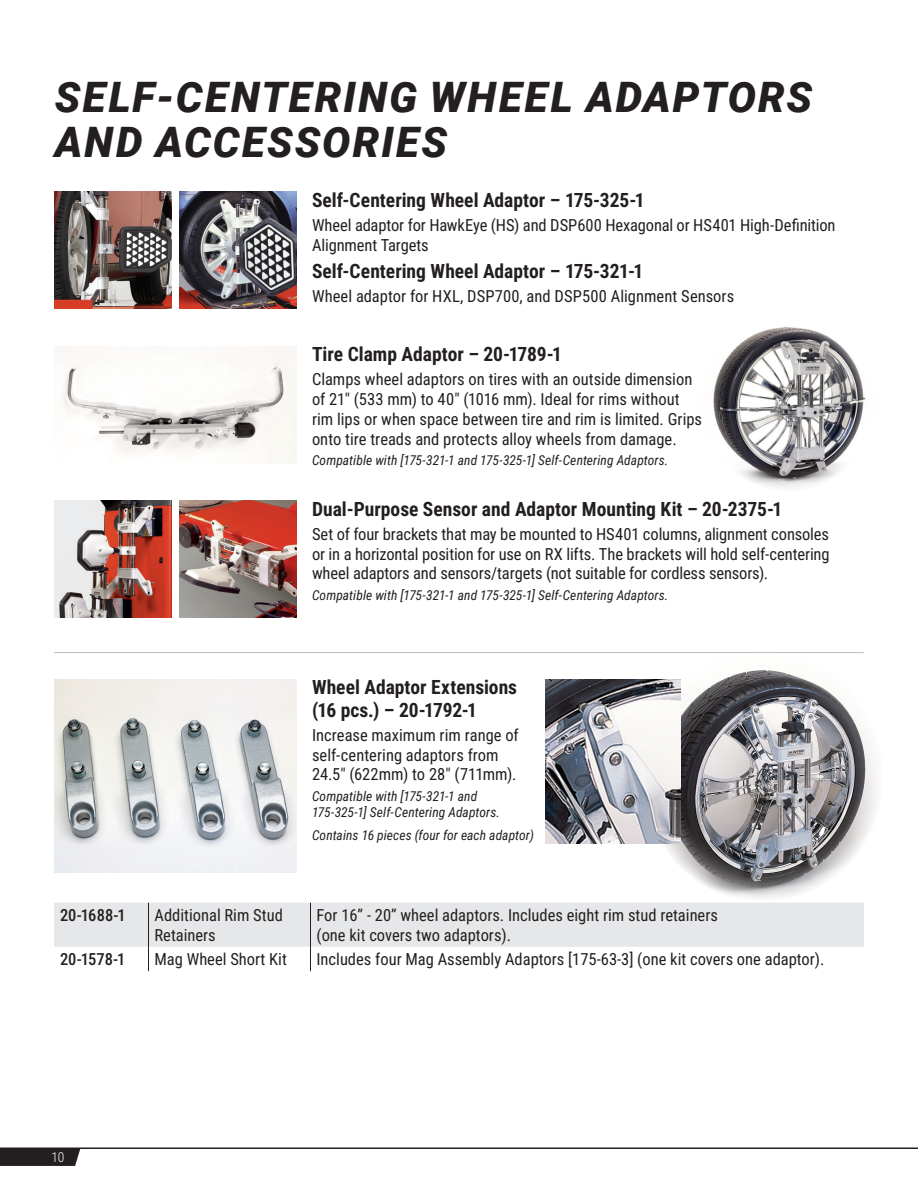
<style>
.page{position:relative;width:918px;height:1188px;background:#fff}
.page>*{position:absolute;margin:0;border:0;box-sizing:border-box;transform-origin:0 0}
.t1{font:italic 900 42px/45px "Roboto";letter-spacing:.045em;color:#231f20}
.DS2_2_3_-_Sub-Heading__Item_Name{font:700 19.5px/22.5px "Roboto Condensed";color:#231f20}
.DS2_3_1_-_Body_Feature_text__11pt__conde{font:16.5px/19.8px "Roboto Condensed";color:#231f20}
.DS2_6_5_-_Specs___Values__table{font:16.5px/19.8px "Roboto Condensed";color:#231f20}
.DS2_6_4_-_Specs___Descriptions__table{font:500 16.5px "Roboto Condensed";color:#231f20}
.DS2_6_0_-_caption__general{font:italic 13.5px/16.2px "Roboto Condensed";letter-spacing:.01em;color:#231f20}
.t2{font:300 13.5px "Roboto Condensed";color:#fff}
</style>
<div class="page">
<hr style="left:0;top:1148px;width:918px;height:1px;background:#231f20">
<svg style="left:0;top:1149px;width:80px;height:17px"></svg>
<img style="left:713px;top:326px;width:153px;height:162px">
<img style="left:54px;top:679px;width:243px;height:194px">
<img style="left:665px;top:670px;width:212px;height:228px">
<img style="left:546px;top:679px;width:135px;height:165px">
<img style="left:54px;top:346px;width:243px;height:117px">
<img style="left:54px;top:501px;width:117px;height:117px">
<img style="left:180px;top:501px;width:117px;height:117px">
<svg style="left:54px;top:903px;width:810px;height:68px"></svg>
<hr style="left:54px;top:652px;width:810px;height:1px;background:#bcbdc0">
<img style="left:180px;top:192px;width:117px;height:117px">
<img style="left:54px;top:192px;width:117px;height:117px">
<p class="t1" style="left:55px;top:74px;width:759px">SELF-CENTERING WHEEL ADAPTORS<br>AND ACCESSORIES</p>
<p class="DS2_2_3_-_Sub-Heading__Item_Name" style="left:312px;top:188px;width:334px">Self-Centering Wheel Adaptor – 175-325-1</p>
<p class="DS2_3_1_-_Body_Feature_text__11pt__conde" style="left:312px;top:215px;width:525px">Wheel adaptor for HawkEye (HS) and DSP600 Hexagonal or HS401 High-Definition<br>Alignment Targets</p>
<p class="DS2_2_3_-_Sub-Heading__Item_Name" style="left:312px;top:259px;width:333px">Self-Centering Wheel Adaptor – 175-321-1</p>
<p class="DS2_3_1_-_Body_Feature_text__11pt__conde" style="left:312px;top:286px;width:424px">Wheel adaptor for HXL, DSP700, and DSP500 Alignment Sensors</p>
<p class="DS2_2_3_-_Sub-Heading__Item_Name" style="left:312px;top:342px;width:252px">Tire Clamp Adaptor – 20-1789-1</p>
<p class="DS2_3_1_-_Body_Feature_text__11pt__conde" style="left:312px;top:369px;width:392px">Clamps wheel adaptors on tires with an outside dimension of 21" (533 mm) to 40" (1016 mm). Ideal for rims without rim lips or when space between tire and rim is limited. Grips onto tire treads and protects alloy wheels from damage.</p>
<p class="DS2_6_0_-_caption__general" style="left:312px;top:452px;width:358px">Compatible with [175-321-1 and 175-325-1] Self-Centering Adaptors.</p>
<p class="DS2_2_3_-_Sub-Heading__Item_Name" style="left:312px;top:497px;width:472px">Dual-Purpose Sensor and Adaptor Mounting Kit – 20-2375-1</p>
<p class="DS2_3_1_-_Body_Feature_text__11pt__conde" style="left:312px;top:523px;width:519px;text-align:justify">Set of four brackets that may be mounted to HS401 columns, alignment consoles or in a horizontal position for use on RX lifts. The brackets will hold self-centering wheel adaptors and sensors/targets (not suitable for cordless sensors).</p>
<p class="DS2_6_0_-_caption__general" style="left:312px;top:587px;width:358px">Compatible with [175‑321-1 and 175-325-1] Self-Centering Adaptors.</p>
<p class="DS2_2_3_-_Sub-Heading__Item_Name" style="left:312px;top:675px;width:207px">Wheel Adaptor Extensions (16 pcs.) – 20-1792-1</p>
<p class="DS2_3_1_-_Body_Feature_text__11pt__conde" style="left:312px;top:725px;width:208px">Increase maximum rim range of self-centering adaptors from<br>24.5" (622mm) to 28" (711mm).</p>
<p class="DS2_6_0_-_caption__general" style="left:312px;top:788px;width:189px">Compatible with [175-321-1 and<br>175-325-1] Self-Centering Adaptors.</p>
<p class="DS2_6_0_-_caption__general" style="left:312px;top:827px;width:223px">Contains 16 pieces (four for each adaptor)</p>
<p class="DS2_6_4_-_Specs___Descriptions__table" style="left:60px;top:904px;width:67px">20-1688-1</p>
<p class="DS2_6_5_-_Specs___Values__table" style="left:154px;top:905px;width:130px">Additional Rim Stud<br>Retainers</p>
<p class="DS2_6_5_-_Specs___Values__table" style="left:316px;top:905px;width:403px">For 16” - 20” wheel adaptors. Includes eight rim stud retainers (one kit covers two adaptors).</p>
<p class="DS2_6_4_-_Specs___Descriptions__table" style="left:60px;top:948px;width:67px">20-1578-1</p>
<p class="DS2_6_5_-_Specs___Values__table" style="left:154px;top:949px;width:134px">Mag Wheel Short Kit</p>
<p class="DS2_6_5_-_Specs___Values__table" style="left:316px;top:949px;width:510px">Includes four Mag Assembly Adaptors [175-63-3] (one kit covers one adaptor).</p>
<p class="t2" style="left:51px;top:1148px;width:15px">10</p>
</div>
